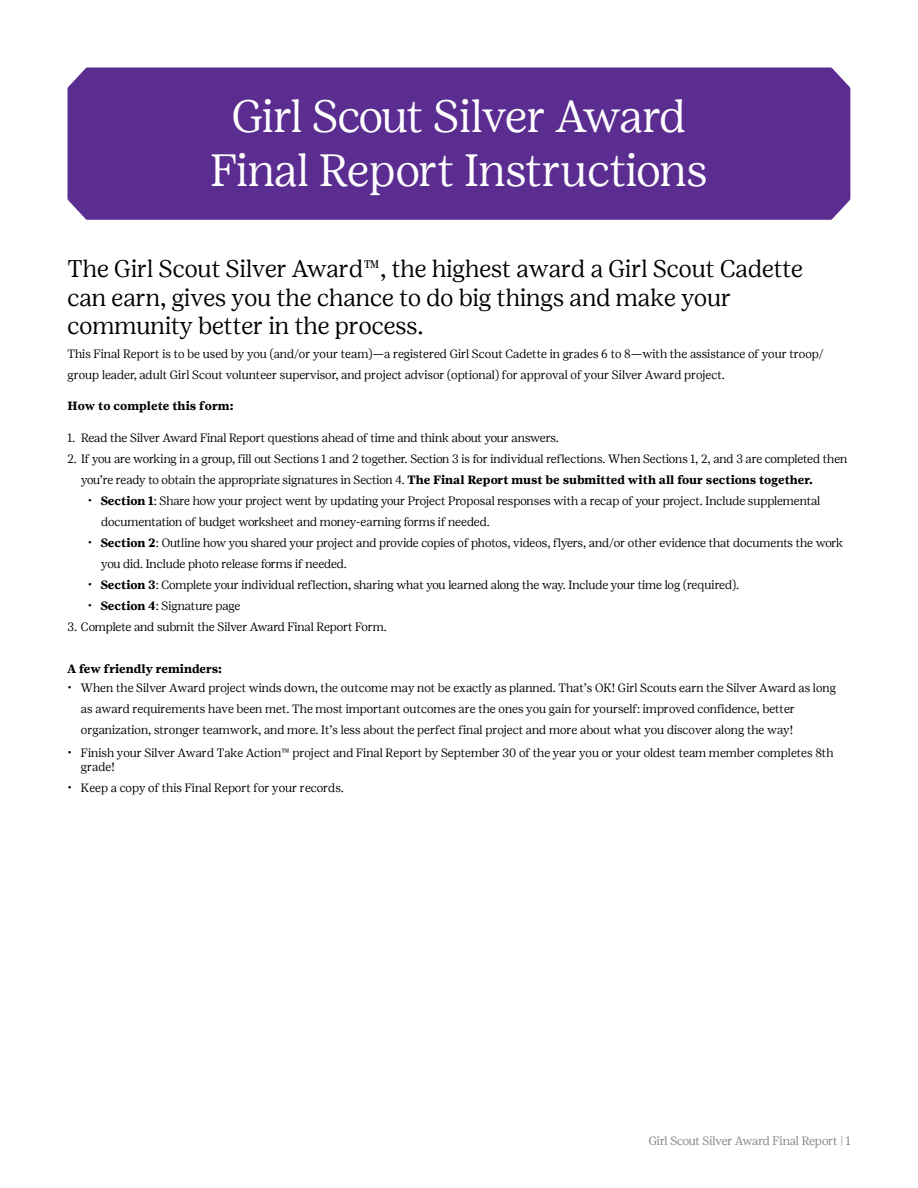
<style>
.page{position:relative;width:918px;height:1188px;background:#fff}
.page>*{position:absolute;margin:0;border:0;box-sizing:border-box;transform-origin:0 0}
.t1{font:300 45px/54px "Girl Scout Display";letter-spacing:-.01em;color:#fff;text-align:right}
.t2{font:300 24px/28.8px "Girl Scout Display";color:#000}
.t3{font:300 12px/21px "Girl Scout Display";color:#000}
.t4{font:700 12px "Girl Scout Text";color:#000}
.t5{font:300 12px "Girl Scout Display";letter-spacing:-.02em;color:#808285}
.s1{font-family:"Girl Scout Display";font-weight:300}
.s2{font-family:"Girl Scout Text";font-weight:700}
</style>
<div class="page">
<div style="left:68px;top:67px;width:782px;height:153px;background:#5c2d91"></div>
<h1 class="t1" style="left:210px;top:89px;width:498px;text-align:center">Girl Scout Silver Award<br>Final Report Instructions</h1>
<h1 class="t1" style="left:210px;top:94px;width:502px">Girl Scout Silver Award<br>Final Report Instructions</h1>
<h2 class="t2" style="left:68px;top:254px;width:737px">The Girl Scout Silver Award™, the highest award a Girl Scout Cadette can earn, gives you the chance to do big things and make your community better in the process.</h2>
<p class="t3" style="left:68px;top:343px;width:758px">This Final Report is to be used by you (and/or your team)—a registered Girl Scout Cadette in grades 6 to 8—with the assistance of your troop/ group leader, adult Girl Scout volunteer supervisor, and project advisor (optional) for approval of your Silver Award project.</p>
<p class="t4" style="left:68px;top:399px;width:168px">How to complete this form:</p>
<p class="t3" style="left:68px;top:427px;width:493px">1. Read the Silver Award Final Report questions ahead of time and think about your answers.</p>
<p class="t3" style="left:68px;top:448px;width:781px">2. If you are working in a group, fill out Sections 1 and 2 together. Section 3 is for individual reflections. When Sections 1, 2, and 3 are completed then</p>
<p class="t4" style="left:81px;top:472px;width:733px"><span class="s1">you’re ready to obtain the appropriate signatures in Section 4.</span> The Final Report must be submitted with all four sections together.</p>
<p class="t3" style="left:101px;top:490px;width:721px;text-indent:-14px">• <span class="s2">Section 1</span>: Share how your project went by updating your Project Proposal responses with a recap of your project. Include supplemental documentation of budget worksheet and money-earning forms if needed.</p>
<p class="t3" style="left:101px;top:532px;width:743px;text-indent:-14px">• <span class="s2">Section 2</span>: Outline how you shared your project and provide copies of photos, videos, flyers, and/or other evidence that documents the work you did. Include photo release forms if needed.</p>
<p class="t3" style="left:88px;top:574px;width:653px">• <span class="s2">Section 3</span>: Complete your individual reflection, sharing what you learned along the way. Include your time log (required).</p>
<p class="t3" style="left:88px;top:595px;width:154px">• <span class="s2">Section 4</span>: Signature page</p>
<p class="t3" style="left:67px;top:616px;width:321px">3. Complete and submit the Silver Award Final Report Form.</p>
<p class="t4" style="left:67px;top:661px;width:156px">A few friendly reminders:</p>
<p class="t3" style="left:81px;top:677px;width:757px;text-indent:-14px">• When the Silver Award project winds down, the outcome may not be exactly as planned. That’s OK! Girl Scouts earn the Silver Award as long as award requirements have been met. The most important outcomes are the ones you gain for yourself: improved confidence, better organization, stronger teamwork, and more. It’s less about the perfect final project and more about what you discover along the way!</p>
<p class="t3" style="left:81px;top:745px;width:754px;line-height:14.4px;text-indent:-14px">• Finish your Silver Award Take Action™ project and Final Report by September 30 of the year you or your oldest team member completes 8th grade!</p>
<p class="t3" style="left:67px;top:777px;width:278px">• Keep a copy of this Final Report for your records.</p>
<p class="t5" style="left:649px;top:1134px;width:203px">Girl Scout Silver Award Final Report | 1</p>
</div>
